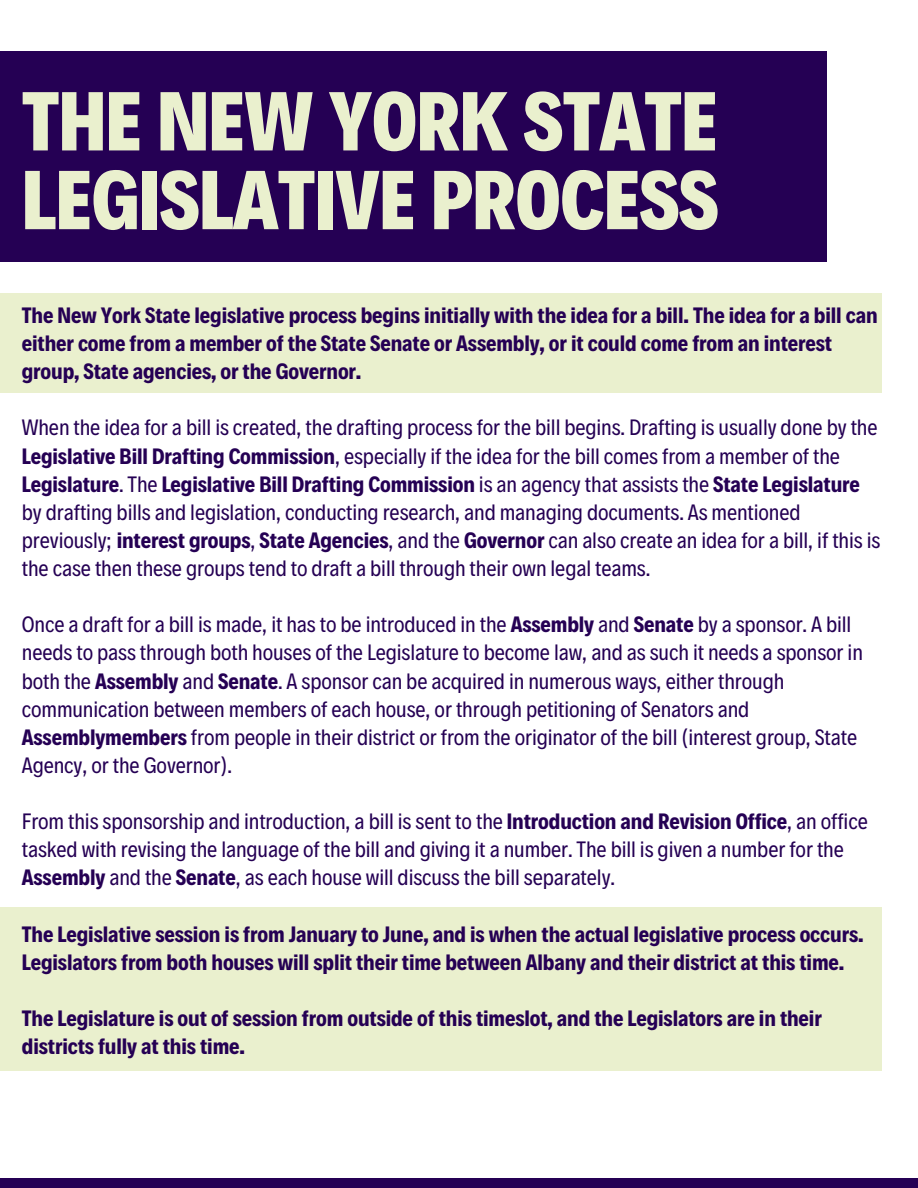
<style>
.page{position:relative;width:918px;height:1188px;background:#fff}
.page>*{position:absolute;margin:0;border:0;box-sizing:border-box;transform-origin:0 0}
.t1{font:800 84.45px "Decalotype";letter-spacing:-.005em;color:#eaf0ce}
.t2{font:22.5px/28.2px "Decalotype";letter-spacing:-.005em;color:#250054}
.t3{font:700 22.5px/28.2px "Decalotype";letter-spacing:-.005em;color:#250054}
.s1{font-weight:700}
</style>
<div class="page">
<div style="left:0;top:51px;width:826px;height:210px;background:#250054"></div>
<div style="left:0;top:294px;width:882px;height:99px;background:#eaf0ce"></div>
<div style="left:0;top:1178px;width:918px;height:10px;background:#250054"></div>
<div style="left:0;top:907px;width:882px;height:164px;background:#eaf0ce"></div>
<p class="t1" style="left:22px;top:65px;width:697px">THE NEW YORK STATE</p>
<p class="t1" style="left:22px;top:144px;width:698px">LEGISLATIVE PROCESS</p>
<p class="t3" style="left:22px;top:300px;width:857px">The New York State legislative process begins initially with the idea for a bill. The idea for a bill can either come from a member of the State Senate or Assembly, or it could come from an interest group, State agencies, or the Governor.</p>
<p class="t2" style="left:22px;top:412px;width:860px">When the idea for a bill is created, the drafting process for the bill begins. Drafting is usually done by the <span class="s1">Legislative Bill Drafting Commission</span>, especially if the idea for the bill comes from a member of the <span class="s1">Legislature</span>. The <span class="s1">Legislative Bill Drafting Commission</span> is an agency that assists the <span class="s1">State Legislature </span>by drafting bills and legislation, conducting research, and managing documents. As mentioned previously; <span class="s1">interest groups</span>, <span class="s1">State Agencies</span>, and the <span class="s1">Governor</span> can also create an idea for a bill, if this is the case then these groups tend to draft a bill through their own legal teams.</p>
<p class="t2" style="left:22px;top:609px;width:843px">Once a draft for a bill is made, it has to be introduced in the <span class="s1">Assembly</span> and <span class="s1">Senate</span> by a sponsor. A bill needs to pass through both houses of the Legislature to become law, and as such it needs a sponsor in both the <span class="s1">Assembly</span> and <span class="s1">Senate</span>. A sponsor can be acquired in numerous ways, either through communication between members of each house, or through petitioning of Senators and <span class="s1">Assemblymembers</span> from people in their district or from the originator of the bill (interest group, State Agency, or the Governor).</p>
<p class="t2" style="left:22px;top:806px;width:847px">From this sponsorship and introduction, a bill is sent to the <span class="s1">Introduction and Revision Office</span>, an office tasked with revising the language of the bill and giving it a number. The bill is given a number for the<br><span class="s1">Assembly</span> and the <span class="s1">Senate</span>, as each house will discuss the bill separately.</p>
<p class="t3" style="left:22px;top:918px;width:843px">The Legislative session is from January to June, and is when the actual legislative process occurs.<br>Legislators from both houses will split their time between Albany and their district at this time.</p>
<p class="t3" style="left:22px;top:1003px;width:801px">The Legislature is out of session from outside of this timeslot, and the Legislators are in their districts fully at this time.</p>
</div>
